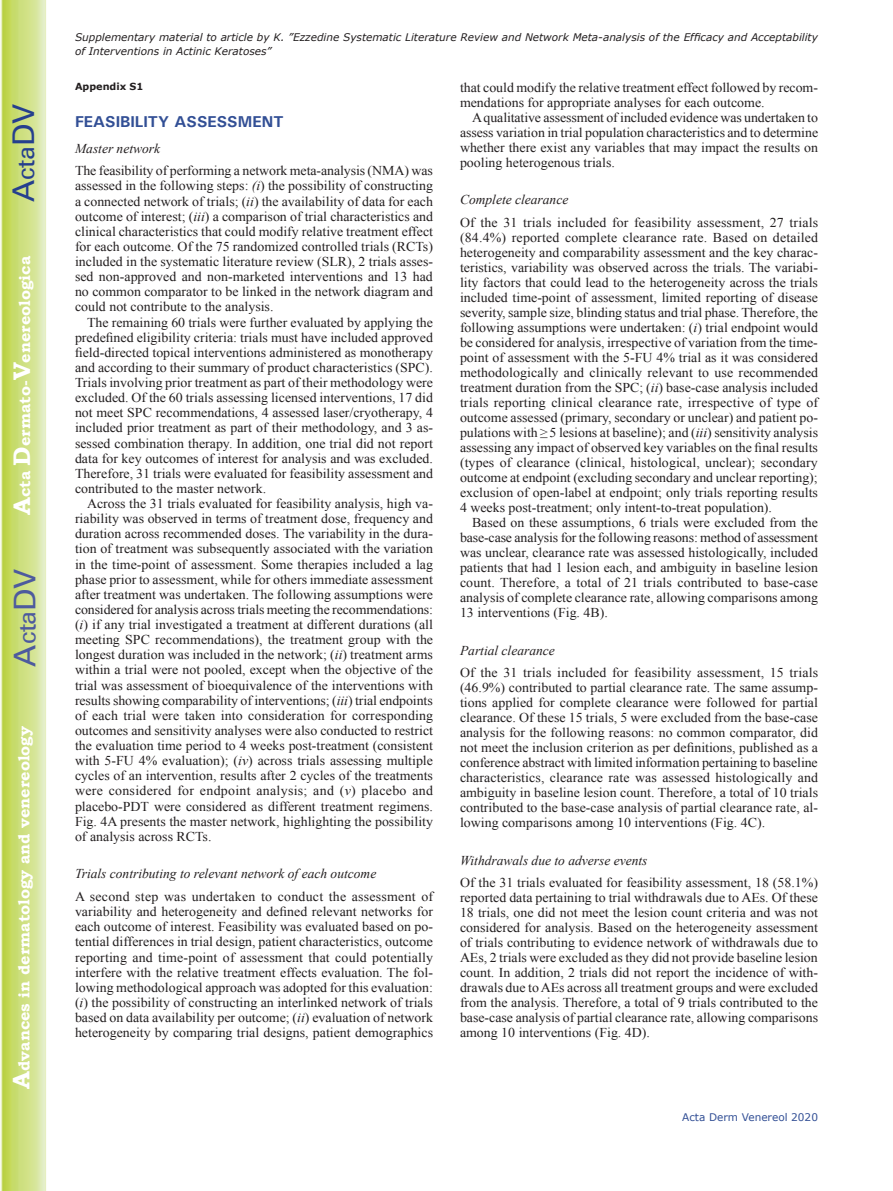
<style>
.page{position:relative;width:893px;height:1191px;background:#fff}
.page>*{position:absolute;margin:0;border:0;box-sizing:border-box;transform-origin:0 0}
.t1{font:30px "Univers";color:#4d5a9e}
.t2{font:30px "Univers";color:#253f8e}
.t3{font:700 15.75px "Bookman Old Style";color:#fff}
.t4{font:700 15.75px "Univers";color:#324f95}
.t5{font:13.5px/15.1px "Times New Roman";color:#231f20;text-align:justify}
.t6{font:italic 13.5px "Times New Roman";color:#231f20}
.t7{font:italic 10.5px/13.5px "Verdana";color:#231f20}
.t8{font:10.5px "Verdana";color:#324f95}
.t9{font:700 9.75px "Verdana";color:#231f20}
.s1{font-size:24px}
.s2{font-style:italic}
</style>
<div class="page">
<svg style="left:1px;top:0;width:45px;height:1191px;background:#cfe084"></svg>
<h1 class="t2" style="left:6px;top:202px;width:100px;rotate:-90deg">A<span class="s1">cta</span>DV</h1>
<p class="t3" style="left:15px;top:515px;width:260px;rotate:-90deg"><span class="s1">A</span>cta <span class="s1">D</span>ermato-<span class="s1">V</span>enereologica</p>
<h1 class="t1" style="left:7px;top:666px;width:100px;rotate:-90deg">A<span class="s1">cta</span>DV</h1>
<p class="t3" style="left:15px;top:1088px;width:364px;rotate:-90deg"><span class="s1">A</span>dvances in dermatology and venereology</p>
<p class="t7" style="left:75px;top:31px;width:744px">Supplementary material to article by K. ”Ezzedine Systematic Literature Review and Network Meta-analysis of the Efficacy and Acceptability of Interventions in Actinic Keratoses”</p>
<p class="t9" style="left:75px;top:80px;width:70px">Appendix S1</p>
<p class="t4" style="left:75px;top:112px;width:210px">FEASIBILITY ASSESSMENT</p>
<p class="t6" style="left:75px;top:139px;width:87px">Master network</p>
<p class="t5" style="left:75px;top:163px;width:360px">The feasibility of performing a network meta-analysis (NMA) was assessed in the following steps: <span class="s2">(i</span>) the possibility of constructing a connected network of trials; (<span class="s2">ii</span>) the availability of data for each outcome of interest; (<span class="s2">iii</span>) a comparison of trial characteristics and clinical characteristics that could modify relative treatment effect for each outcome. Of the 75 randomized controlled trials (RCTs) included in the systematic literature review (SLR), 2 trials asses&shy;sed non-approved and non-marketed interventions and 13 had no common comparator to be linked in the network diagram and could not contribute to the analysis.</p>
<p class="t5" style="left:75px;top:314px;width:360px;text-indent:12px">The remaining 60 trials were further evaluated by applying the predefined eligibility criteria: trials must have included approved field-directed topical interventions administered as monotherapy and according to their summary of product characteristics (SPC).<br>Trials involving prior treatment as part of their methodology were excluded. Of the 60 trials assessing licensed interventions, 17 did not meet SPC recommendations, 4 assessed laser/cryotherapy, 4 included prior treatment as part of their methodology, and 3 as&shy;sessed combination therapy. In addition, one trial did not report data for key outcomes of interest for analysis and was excluded.<br>Therefore, 31 trials were evaluated for feasibility assessment and contributed to the master network.</p>
<p class="t5" style="left:75px;top:496px;width:360px;text-indent:12px">Across the 31 trials evaluated for feasibility analysis, high va&shy;riability was observed in terms of treatment dose, frequency and duration across recommended doses. The variability in the dura&shy;tion of treatment was subsequently associated with the variation in the time-point of assessment. Some therapies included a lag phase prior to assessment, while for others immediate assessment after treatment was undertaken. The following assumptions were considered for analysis across trials meeting the recommendations: (<span class="s2">i</span>) if any trial investigated a treatment at different durations (all meeting SPC recommendations), the treatment group with the longest duration was included in the network; (<span class="s2">ii</span>) treatment arms within a trial were not pooled, except when the objective of the trial was assessment of bioequivalence of the interventions with results showing comparability of interventions; (<span class="s2">iii</span>) trial endpoints of each trial were taken into consideration for corresponding outcomes and sensitivity analyses were also conducted to restrict the evaluation time period to 4 weeks post-treatment (consistent with 5-FU 4% evaluation); (<span class="s2">iv</span>) across trials assessing multiple cycles of an intervention, results after 2 cycles of the treatments were considered for endpoint analysis; and (<span class="s2">v</span>) placebo and placebo-PDT were considered as different treatment regimens.<br>Fig. 4A presents the master network, highlighting the possibility of analysis across RCTs.</p>
<p class="t6" style="left:75px;top:864px;width:303px">Trials contributing to relevant network of each outcome</p>
<p class="t5" style="left:75px;top:888px;width:360px">A second step was undertaken to conduct the assessment of variability and heterogeneity and defined relevant networks for each outcome of interest. Feasibility was evaluated based on po&shy;tential differences in trial design, patient characteristics, outcome reporting and time-point of assessment that could potentially interfere with the relative treatment effects evaluation. The fol&shy;lowing methodological approach was adopted for this evaluation: (<span class="s2">i</span>) the possibility of constructing an interlinked network of trials based on data availability per outcome; (<span class="s2">ii</span>) evaluation of network heterogeneity by comparing trial designs, patient demographics</p>
<p class="t5" style="left:460px;top:80px;width:359px">that could modify the relative treatment effect followed by recom&shy;mendations for appropriate analyses for each outcome.</p>
<p class="t5" style="left:460px;top:110px;width:360px;text-indent:12px">A qualitative assessment of included evidence was undertaken to assess variation in trial population characteristics and to determine whether there exist any variables that may impact the results on pooling heterogenous trials.</p>
<p class="t6" style="left:460px;top:191px;width:110px">Complete clearance</p>
<p class="t5" style="left:460px;top:215px;width:360px">Of the 31 trials included for feasibility assessment, 27 trials (84.4%) reported complete clearance rate. Based on detailed heterogeneity and comparability assessment and the key charac&shy;teristics, variability was observed across the trials. The variabi&shy;lity factors that could lead to the heterogeneity across the trials included time-point of assessment, limited reporting of disease severity, sample size, blinding status and trial phase. Therefore, the following assumptions were undertaken: (<span class="s2">i</span>) trial endpoint would be considered for analysis, irrespective of variation from the time&shy;point of assessment with the 5-FU 4% trial as it was considered methodologically and clinically relevant to use recommended treatment duration from the SPC; (<span class="s2">ii</span>) base-case analysis included trials reporting clinical clearance rate, irrespective of type of outcome assessed (primary, secondary or unclear) and patient po&shy;pulations with ≥5 lesions at baseline); and (<span class="s2">iii</span>) sensitivity analysis assessing any impact of observed key variables on the final results (types of clearance (clinical, histological, unclear); secondary outcome at endpoint (excluding secondary and unclear reporting); exclusion of open-label at endpoint; only trials reporting results 4 weeks post-treatment; only intent-to-treat population).</p>
<p class="t5" style="left:460px;top:515px;width:360px;text-indent:12px">Based on these assumptions, 6 trials were excluded from the base-case analysis for the following reasons: method of assessment was unclear, clearance rate was assessed histologically, included patients that had 1 lesion each, and ambiguity in baseline lesion count. Therefore, a total of 21 trials contributed to base-case analysis of complete clearance rate, allowing comparisons among 13 interventions (Fig. 4B).</p>
<p class="t6" style="left:460px;top:641px;width:96px">Partial clearance</p>
<p class="t5" style="left:460px;top:665px;width:360px">Of the 31 trials included for feasibility assessment, 15 trials (46.9%) contributed to partial clearance rate. The same assump&shy;tions applied for complete clearance were followed for partial clearance. Of these 15 trials, 5 were excluded from the base-case analysis for the following reasons: no common comparator, did not meet the inclusion criterion as per definitions, published as a conference abstract with limited information pertaining to baseline characteristics, clearance rate was assessed histologically and ambiguity in baseline lesion count. Therefore, a total of 10 trials contributed to the base-case analysis of partial clearance rate, al&shy;lowing comparisons among 10 interventions (Fig. 4C).</p>
<p class="t6" style="left:460px;top:851px;width:189px">Withdrawals due to adverse events</p>
<p class="t5" style="left:460px;top:875px;width:360px">Of the 31 trials evaluated for feasibility assessment, 18 (58.1%) reported data pertaining to trial withdrawals due to AEs. Of these 18 trials, one did not meet the lesion count criteria and was not considered for analysis. Based on the heterogeneity assessment of trials contributing to evidence network of withdrawals due to AEs, 2 trials were excluded as they did not provide baseline lesion count. In addition, 2 trials did not report the incidence of with&shy;drawals due to AEs across all treatment groups and were excluded from the analysis. Therefore, a total of 9 trials contributed to the base-case analysis of partial clearance rate, allowing comparisons among 10 interventions (Fig. 4D).</p>
<p class="t8" style="left:682px;top:1110px;width:137px">Acta Derm Venereol 2020</p>
</div>
